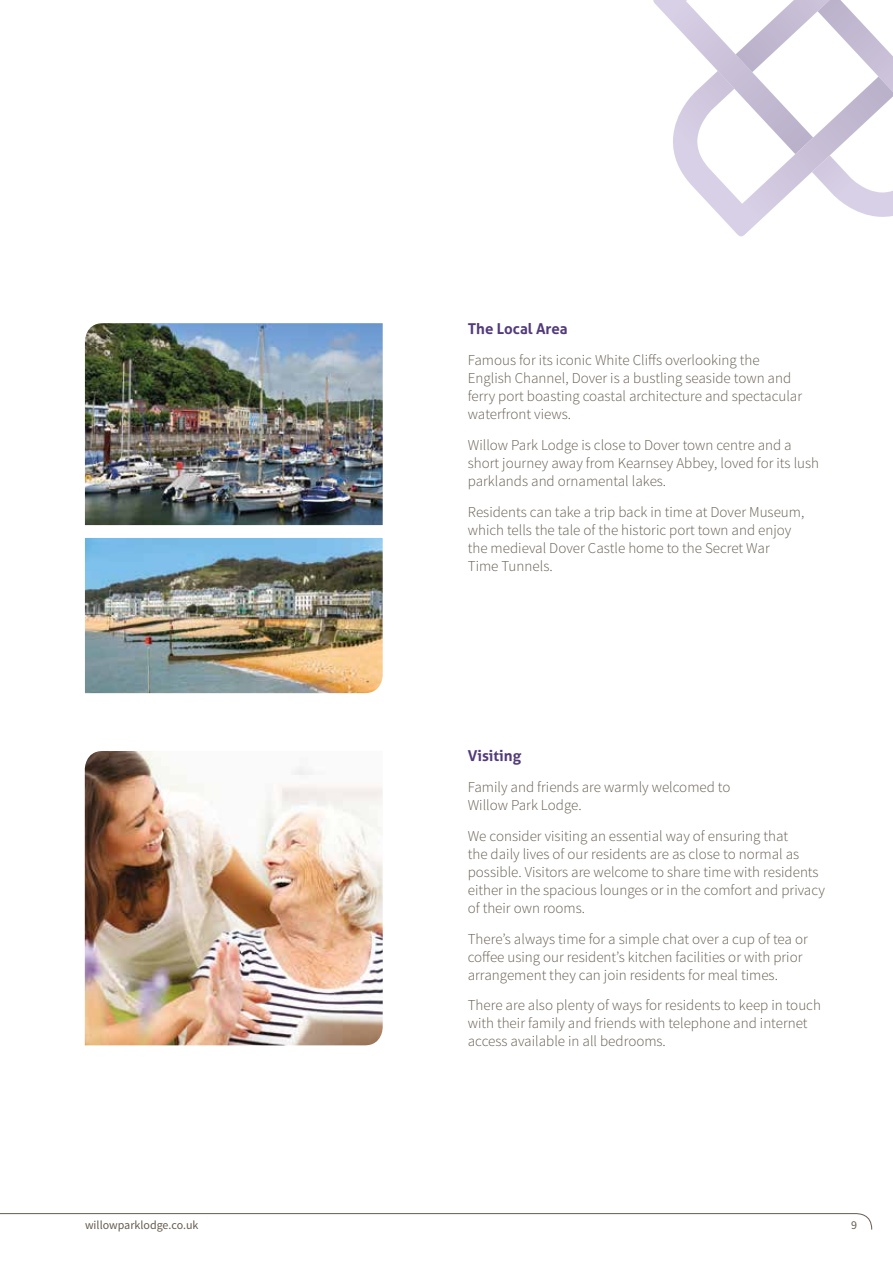
<style>
.page{position:relative;width:893px;height:1263px;background:#fff}
.page>*{position:absolute;margin:0;border:0;box-sizing:border-box;transform-origin:0 0}
.t1{font:300 15px/18px "Source Sans Pro";color:#655c50}
.t2{font:700 15px "Aller";color:#533b7a}
.t3{font:12px "Source Sans Pro";color:#655c50}
</style>
<div class="page">
<svg style="left:0;top:1213px;width:872px;height:17px"></svg>
<img style="left:85px;top:323px;width:298px;height:202px">
<img style="left:85px;top:538px;width:298px;height:155px">
<img style="left:85px;top:751px;width:298px;height:294px">
<svg style="left:653px;top:0;width:240px;height:236px"></svg>
<p class="t2" style="left:468px;top:320px;width:101px">The Local Area</p>
<p class="t1" style="left:468px;top:351px;width:336px">Famous for its iconic White Cliffs overlooking the English Channel, Dover is a bustling seaside town and ferry port boasting coastal architecture and spectacular waterfront views.</p>
<p class="t1" style="left:468px;top:436px;width:353px">Willow Park Lodge is close to Dover town centre and a short journey away from Kearnsey Abbey, loved for its lush parklands and ornamental lakes.</p>
<p class="t1" style="left:468px;top:503px;width:338px">Residents can take a trip back in time at Dover Museum, which tells the tale of the historic port town and enjoy the medieval Dover Castle home to the Secret War<br>Time Tunnels.</p>
<p class="t2" style="left:468px;top:747px;width:55px">Visiting</p>
<p class="t1" style="left:468px;top:778px;width:264px">Family and friends are warmly welcomed to<br>Willow Park Lodge.</p>
<p class="t1" style="left:468px;top:827px;width:359px">We consider visiting an essential way of ensuring that<br>the daily lives of our residents are as close to normal as possible. Visitors are welcome to share time with residents either in the spacious lounges or in the comfort and privacy of their own rooms.</p>
<p class="t1" style="left:468px;top:930px;width:342px">There’s always time for a simple chat over a cup of tea or coffee using our resident’s kitchen facilities or with prior arrangement they can join residents for meal times.</p>
<p class="t1" style="left:468px;top:996px;width:355px">There are also plenty of ways for residents to keep in touch with their family and friends with telephone and internet access available in all bedrooms.</p>
<p class="t3" style="left:85px;top:1218px;width:115px">willowparklodge.co.uk</p>
<p class="t3" style="left:851px;top:1218px;width:7px">9</p>
</div>
